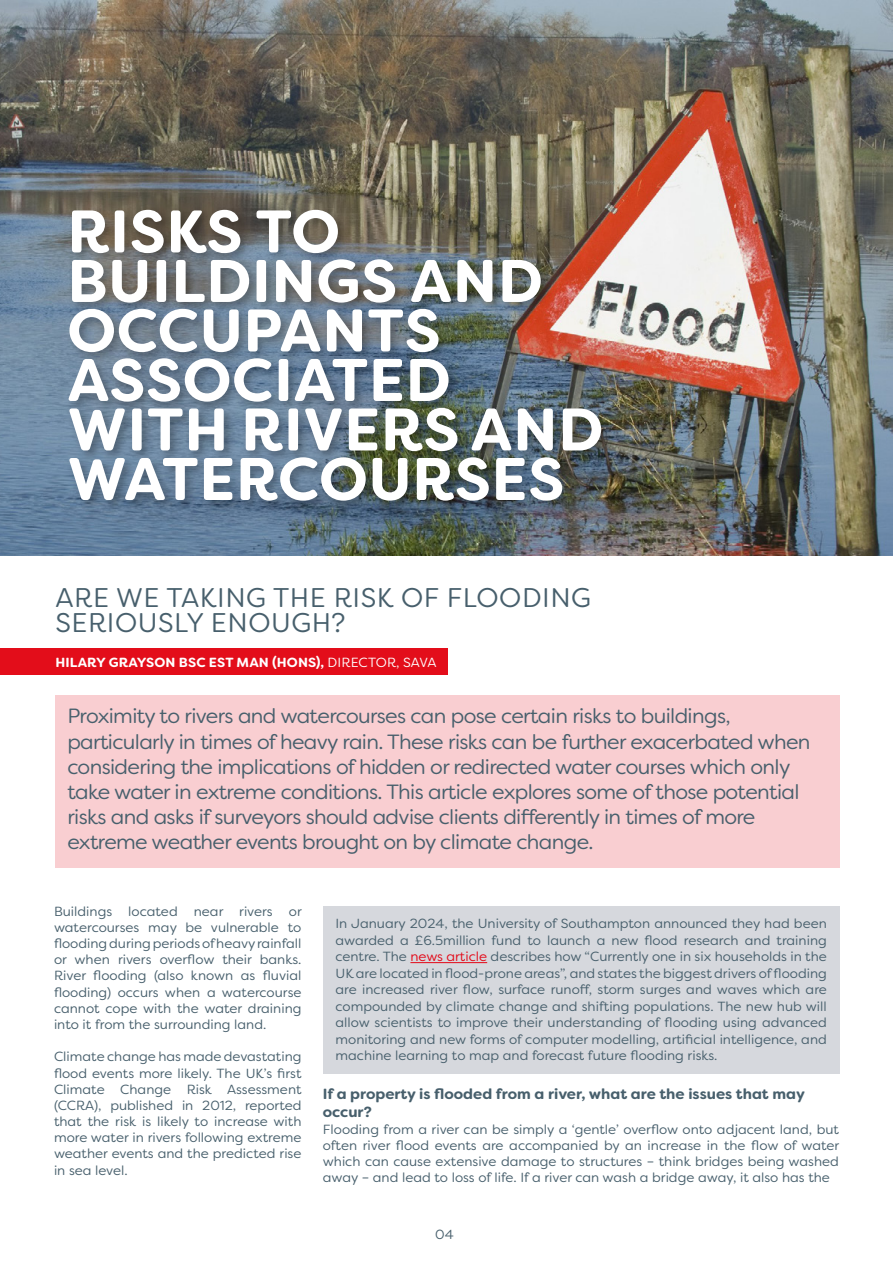
<style>
.page{position:relative;width:893px;height:1263px;background:#fff}
.page>*{position:absolute;margin:0;border:0;box-sizing:border-box;transform-origin:0 0}
.t1{font:700 60px/49.5px "Filson Soft";letter-spacing:.01em;color:#fff}
.t2{font:27px/24px "Filson Soft";letter-spacing:.02em;color:#475f6c}
.t3{font:20.55px/25.2px "Filson Soft";letter-spacing:-.03em;color:#475f6c}
.t4{font:700 14.7px/18px "Filson Soft";color:#475f6c}
.t5{font:13.2px/16.2px "Filson Soft";color:#475f6c;text-align:justify}
.t6{font:700 13.2px "Filson Soft";letter-spacing:.01em;color:#fff}
.s1{font-weight:400}
.s2{color:#e30817}
</style>
<div class="page">
<img style="left:0;top:0;width:893px;height:555px">
<div style="left:0;top:648px;width:447px;height:27px;background:#e30d1a"></div>
<div style="left:55px;top:695px;width:785px;height:173px;background:#f9ced1"></div>
<div style="left:65px;top:206px;width:548px;height:307px;background:#000;opacity:.32"></div>
<div style="left:323px;top:906px;width:517px;height:168px;background:#d6d8dd"></div>
<hr style="left:410px;top:962px;width:77px;height:1px;background:#e30817">
<h1 class="t1" style="left:67px;top:207px;width:537px">RISKS TO<br>BUILDINGS AND<br>OCCUPANTS<br>ASSOCIATED<br>WITH RIVERS AND<br>WATERCOURSES</h1>
<h2 class="t2" style="left:56px;top:586px;width:537px">ARE WE TAKING THE RISK OF FLOODING<br>SERIOUSLY ENOUGH?</h2>
<p class="t6" style="left:55px;top:654px;width:383px">HILARY GRAYSON BSC EST MAN (HONS), <span class="s1">DIRECTOR, SAVA</span></p>
<p class="t3" style="left:67px;top:703px;width:745px">Proximity to rivers and watercourses can pose certain risks to buildings, particularly in times of heavy rain. These risks can be further exacerbated when considering the implications of hidden or redirected water courses which only take water in extreme conditions. This article explores some of those potential risks and asks if surveyors should advise clients differently in times of more extreme weather events brought on by climate change.</p>
<p class="t5" style="left:54px;top:903px;width:249px">Buildings located near rivers or watercourses may be vulnerable to flooding during periods of heavy rainfall or when rivers overflow their banks.<br>River flooding (also known as fluvial flooding) occurs when a watercourse cannot cope with the water draining into it from the surrounding land.</p>
<p class="t5" style="left:54px;top:1048px;width:249px">Climate change has made devastating flood events more likely. The UK’s first Climate Change Risk Assessment (CCRA), published in 2012, reported that the risk is likely to increase with more water in rivers following extreme weather events and the predicted rise in sea level.</p>
<p class="t5" style="left:335px;top:915px;width:493px">In January 2024, the University of Southampton announced they had been awarded a £6.5million fund to launch a new flood research and training centre. The <span class="s2">news article</span> describes how “Currently one in six households in the UK are located in flood-prone areas”, and states the biggest drivers of flooding are increased river flow, surface runoff, storm surges and waves which are compounded by climate change and shifting populations. The new hub will allow scientists to improve their understanding of flooding using advanced monitoring and new forms of computer modelling, artificial intelligence, and machine learning to map and forecast future flooding risks.</p>
<p class="t4" style="left:323px;top:1085px;width:484px">If a property is flooded from a river, what are the issues that may occur?</p>
<p class="t5" style="left:323px;top:1121px;width:518px">Flooding from a river can be simply a ‘gentle’ overflow onto adjacent land, but often river flood events are accompanied by an increase in the flow of water which can cause extensive damage to structures – think bridges being washed away – and lead to loss of life. If a river can wash a bridge away, it also has the</p>
<p class="t5" style="left:435px;top:1226px;width:20px">04</p>
</div>
